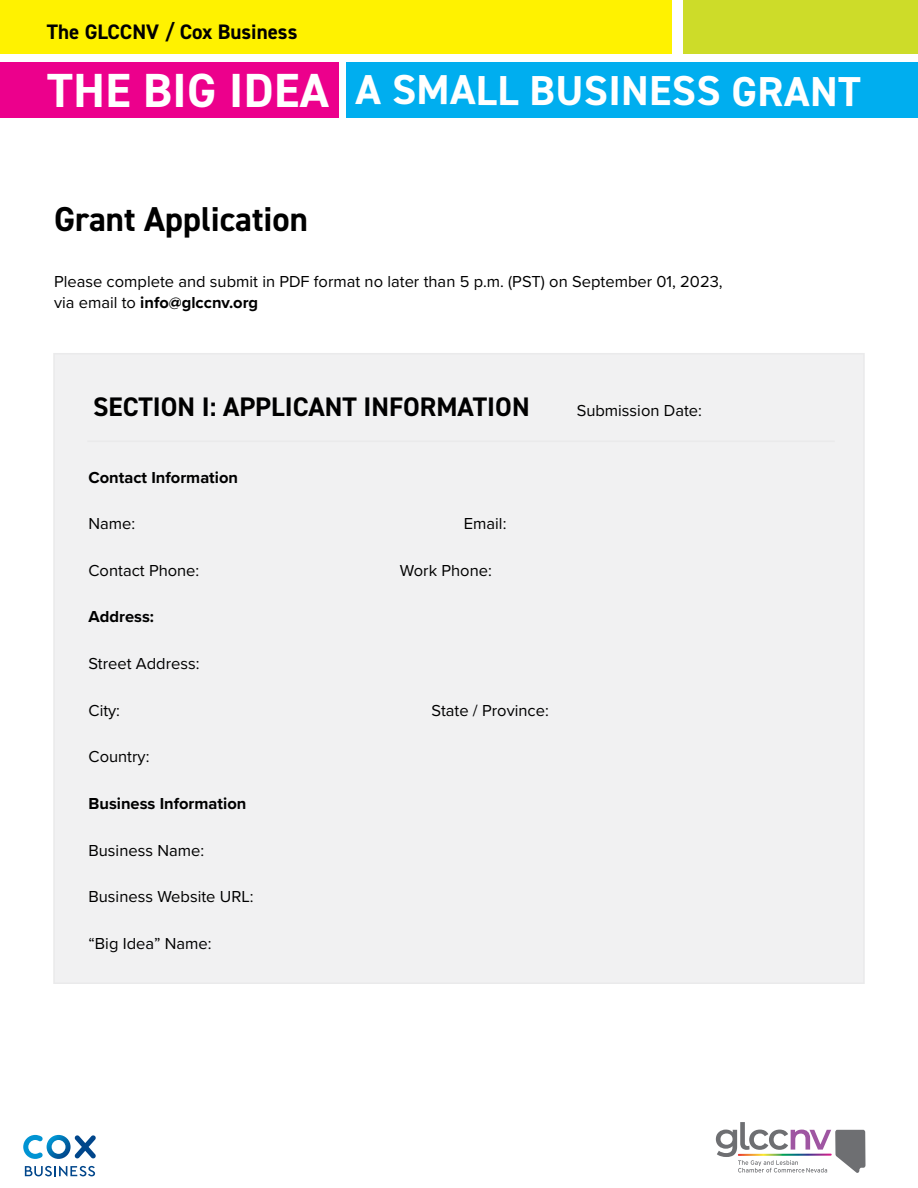
<style>
.page{position:relative;width:918px;height:1188px;background:#fff}
.page>*{position:absolute;margin:0;border:0;box-sizing:border-box;transform-origin:0 0}
.t1{font:700 42px "DIN2014";letter-spacing:.005em;color:#fff}
.t2{font:700 34.65px "DIN2014";color:#000}
.t3{font:700 26.85px "DIN2014";color:#000}
.t4{font:700 21px "DIN2014";color:#000}
.t5{font:16.5px/21px "Proxima Nova";color:#000}
.t6{font:700 16.5px "Proxima Nova";color:#000}
.s1{font-size:48px}
.s2{font-weight:700}
</style>
<div class="page">
<svg style="left:716px;top:1122px;width:150px;height:51px"></svg>
<svg style="left:23px;top:1135px;width:73px;height:24px"></svg>
<svg style="left:25px;top:1166px;width:70px;height:10px"></svg>
<div style="left:0;top:0;width:671px;height:54px;background:#fff200"></div>
<div style="left:0;top:62px;width:339px;height:56px;background:#ec008c"></div>
<div style="left:347px;top:62px;width:571px;height:56px;background:#00aeef"></div>
<div style="left:684px;top:0;width:234px;height:54px;background:#cddc29"></div>
<div style="left:54px;top:354px;width:810px;height:629px;background:#f1f1f2"></div>
<hr style="left:87px;top:441px;width:748px;height:1px;background:#eaeaeb">
<p class="t4" style="left:47px;top:18px;width:252px">The GLCCNV / Cox Business</p>
<h1 class="t1" style="left:47px;top:63px;width:815px"><span class="s1">THE BIG IDEA</span> A SMALL BUSINESS GRANT</h1>
<h2 class="t2" style="left:54px;top:196px;width:255px">Grant Application</h2>
<p class="t5" style="left:54px;top:270px;width:670px">Please complete and submit in PDF format no later than 5 p.m. (PST) on September 01, 2023, via email to <span class="s2">info@glccnv.org</span></p>
<h3 class="t3" style="left:93px;top:389px;width:438px">SECTION I: APPLICANT INFORMATION</h3>
<p class="t5" style="left:577px;top:399px;width:127px">Submission Date:</p>
<p class="t6" style="left:89px;top:465px;width:151px">Contact Information</p>
<p class="t5" style="left:89px;top:512px;width:48px">Name:</p>
<p class="t5" style="left:464px;top:512px;width:44px">Email:</p>
<p class="t5" style="left:89px;top:559px;width:112px">Contact Phone:</p>
<p class="t5" style="left:400px;top:559px;width:93px">Work Phone:</p>
<p class="t6" style="left:89px;top:604px;width:67px">Address:</p>
<p class="t5" style="left:89px;top:652px;width:113px">Street Address:</p>
<p class="t5" style="left:89px;top:699px;width:33px">City:</p>
<p class="t5" style="left:432px;top:699px;width:119px">State / Province:</p>
<p class="t5" style="left:89px;top:745px;width:62px">Country:</p>
<p class="t6" style="left:89px;top:791px;width:159px">Business Information</p>
<p class="t5" style="left:89px;top:839px;width:117px">Business Name:</p>
<p class="t5" style="left:89px;top:886px;width:167px">Business Website URL:</p>
<p class="t5" style="left:89px;top:932px;width:125px">“Big Idea” Name:</p>
</div>
